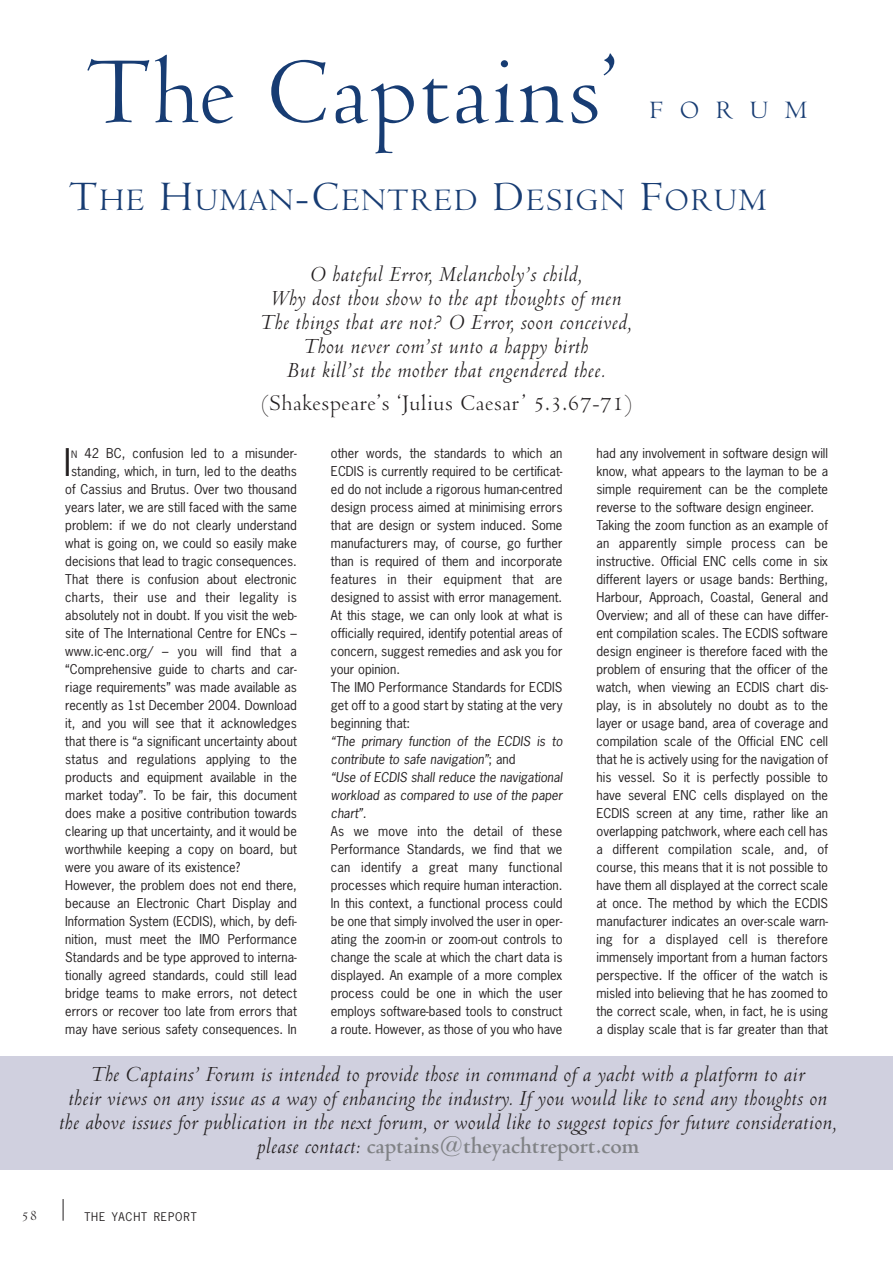
<style>
.page{position:relative;width:893px;height:1263px;background:#fff}
.page>*{position:absolute;margin:0;border:0;box-sizing:border-box;transform-origin:0 0}
.t1{font:102px "Venetian 301 BT";color:#173c73}
.t2{font:35.85px "News Gothic";color:#231f20}
.t3{font:33.75px "Venetian 301 BT";letter-spacing:.02em;color:#173c73}
.t4{font:27px "Venetian 301 BT";letter-spacing:.585em;color:#173c73}
.t5{font:italic 24px/24px "Venetian 301 BT";letter-spacing:-.005em;color:#231f20;text-align:center}
.t6{font:24px "Venetian 301 BT";color:#231f20}
.t7{font:15px "Venetian 301 BT";color:#231f20}
.t8{font:12.75px/18px "News Gothic";color:#231f20}
.t9{font:italic 12.75px/18px "News Gothic";color:#231f20}
.t10{font:12.75px "News Gothic";letter-spacing:.02em;color:#231f20}
.t11{font:11.25px "News Gothic";letter-spacing:.075em;color:#231f20}
.s1{font-size:45px}
.s2{font-size:9.6px}
.s3{font-style:normal}
.s4{font-weight:700;font-style:normal;color:#808285}
</style>
<div class="page">
<svg style="left:63px;top:1199px;width:1px;height:22px"></svg>
<div style="left:0;top:1057px;width:892px;height:113px;background:#d0d0df"></div>
<h1 class="t1" style="left:86px;top:55px;width:535px">The Captains’</h1>
<h3 class="t4" style="left:649px;top:101px;width:160px">FORUM</h3>
<h3 class="t3" style="left:69px;top:188px;width:699px"><span class="s1">T</span>HE <span class="s1">H</span>UMAN<span class="s1">-C</span>ENTRED <span class="s1">D</span>ESIGN <span class="s1">F</span>ORUM</h3>
<h3 class="t5" style="left:261px;top:264px;width:373px">O hateful Error, Melancholy’s child,<br>Why dost thou show to the apt thoughts of men The things that are not? O Error, soon conceived, Thou never com’st unto a happy birth<br>But kill’st the mother that engendered thee.</h3>
<h3 class="t6" style="left:259px;top:394px;width:377px">(Shakespeare’s ‘Julius Caesar’ 5.3.67-71)</h3>
<h2 class="t2" style="left:64px;top:448px;width:9px">I</h2>
<p class="t8" style="left:71px;top:445px;width:227px"><span class="s2">N</span> 42 BC, confusion led to a misunder-</p>
<p class="t8" style="left:71px;top:463px;width:227px">standing, which, in turn, led to the deaths</p>
<p class="t8" style="left:65px;top:481px;width:233px">of Cassius and Brutus. Over two thousand</p>
<p class="t8" style="left:65px;top:499px;width:233px">years later, we are still faced with the same</p>
<p class="t8" style="left:65px;top:517px;width:233px">problem: if we do not clearly understand</p>
<p class="t8" style="left:65px;top:535px;width:233px">what is going on, we could so easily make</p>
<p class="t8" style="left:65px;top:553px;width:233px">decisions that lead to tragic consequences.</p>
<p class="t8" style="left:65px;top:571px;width:233px">That there is confusion about electronic</p>
<p class="t10" style="left:65px;top:592px;width:233px">charts, their use and their legality is</p>
<p class="t8" style="left:65px;top:607px;width:233px">absolutely not in doubt. If you visit the web-</p>
<p class="t8" style="left:65px;top:625px;width:233px">site of The International Centre for ENCs –</p>
<p class="t8" style="left:65px;top:643px;width:233px">www.ic-enc.org/ – you will find that a</p>
<p class="t8" style="left:65px;top:661px;width:233px">“Comprehensive guide to charts and car-</p>
<p class="t8" style="left:65px;top:679px;width:233px">riage requirements” was made available as</p>
<p class="t8" style="left:65px;top:697px;width:233px">recently as 1st December 2004. Download</p>
<p class="t8" style="left:65px;top:715px;width:233px">it, and you will see that it acknowledges</p>
<p class="t8" style="left:65px;top:733px;width:233px">that there is “a significant uncertainty about</p>
<p class="t8" style="left:65px;top:751px;width:233px">status and regulations applying to the</p>
<p class="t8" style="left:65px;top:769px;width:233px">products and equipment available in the</p>
<p class="t8" style="left:65px;top:787px;width:233px">market today”. To be fair, this document</p>
<p class="t8" style="left:65px;top:805px;width:233px">does make a positive contribution towards</p>
<p class="t8" style="left:65px;top:823px;width:233px">clearing up that uncertainty, and it would be</p>
<p class="t8" style="left:65px;top:841px;width:233px">worthwhile keeping a copy on board, but</p>
<p class="t8" style="left:65px;top:859px;width:176px">were you aware of its existence?</p>
<p class="t8" style="left:65px;top:877px;width:233px">However, the problem does not end there,</p>
<p class="t8" style="left:65px;top:895px;width:233px">because an Electronic Chart Display and</p>
<p class="t8" style="left:65px;top:913px;width:233px">Information System (ECDIS), which, by defi-</p>
<p class="t8" style="left:65px;top:931px;width:233px">nition, must meet the IMO Performance</p>
<p class="t8" style="left:65px;top:949px;width:233px">Standards and be type approved to interna-</p>
<p class="t8" style="left:65px;top:967px;width:233px">tionally agreed standards, could still lead</p>
<p class="t8" style="left:65px;top:985px;width:233px">bridge teams to make errors, not detect</p>
<p class="t8" style="left:65px;top:1003px;width:233px">errors or recover too late from errors that</p>
<p class="t8" style="left:65px;top:1021px;width:233px">may have serious safety consequences. In</p>
<p class="t8" style="left:331px;top:445px;width:233px">other words, the standards to which an ECDIS is currently required to be certificat&shy;ed do not include a rigorous human-centred design process aimed at minimising errors that are design or system induced. Some manufacturers may, of course, go further than is required of them and incorporate features in their equipment that are designed to assist with error management.<br>At this stage, we can only look at what is officially required, identify potential areas of concern, suggest remedies and ask you for your opinion.<br>The IMO Performance Standards for ECDIS get off to a good start by stating at the very beginning that:</p>
<p class="t9" style="left:331px;top:733px;width:233px">“The primary function of the ECDIS is to contribute to safe navigation”<span class="s3">; and<br></span>“Use of ECDIS shall reduce the navigational workload as compared to use of the paper chart”.</p>
<p class="t8" style="left:331px;top:823px;width:233px;text-align:justify">As we move into the detail of these Performance Standards, we find that we can identify a great many functional processes which require human interaction.<br>In this context, a functional process could be one that simply involved the user in oper&shy;ating the zoom-in or zoom-out controls to change the scale at which the chart data is displayed. An example of a more complex process could be one in which the user employs software-based tools to construct a route. However, as those of you who have</p>
<p class="t8" style="left:596px;top:445px;width:233px">had any involvement in software design will know, what appears to the layman to be a simple requirement can be the complete reverse to the software design engineer.<br>Taking the zoom function as an example of an apparently simple process can be instructive. Official ENC cells come in six different layers or usage bands: Berthing, Harbour, Approach, Coastal, General and Overview; and all of these can have differ&shy;ent compilation scales. The ECDIS software design engineer is therefore faced with the problem of ensuring that the officer of the watch, when viewing an ECDIS chart dis&shy;play, is in absolutely no doubt as to the layer or usage band, area of coverage and compilation scale of the Official ENC cell that he is actively using for the navigation of his vessel. So it is perfectly possible to have several ENC cells displayed on the ECDIS screen at any time, rather like an overlapping patchwork, where each cell has a different compilation scale, and, of course, this means that it is not possible to have them all displayed at the correct scale at once. The method by which the ECDIS manufacturer indicates an over-scale warn&shy;ing for a displayed cell is therefore immensely important from a human factors perspective. If the officer of the watch is misled into believing that he has zoomed to the correct scale, when, in fact, he is using a display scale that is far greater than that</p>
<p class="t5" style="left:59px;top:1064px;width:779px">The Captains’ Forum is intended to provide those in command of a yacht with a platform to air<br>their views on any issue as a way of enhancing the industry. If you would like to send any thoughts on the above issues for publication in the next forum, or would like to suggest topics for future consideration, please contact: <span class="s4">captains@theyachtreport.com</span></p>
<p class="t7" style="left:21px;top:1210px;width:18px">58</p>
<p class="t11" style="left:84px;top:1212px;width:114px">THE YACHT REPORT</p>
</div>
